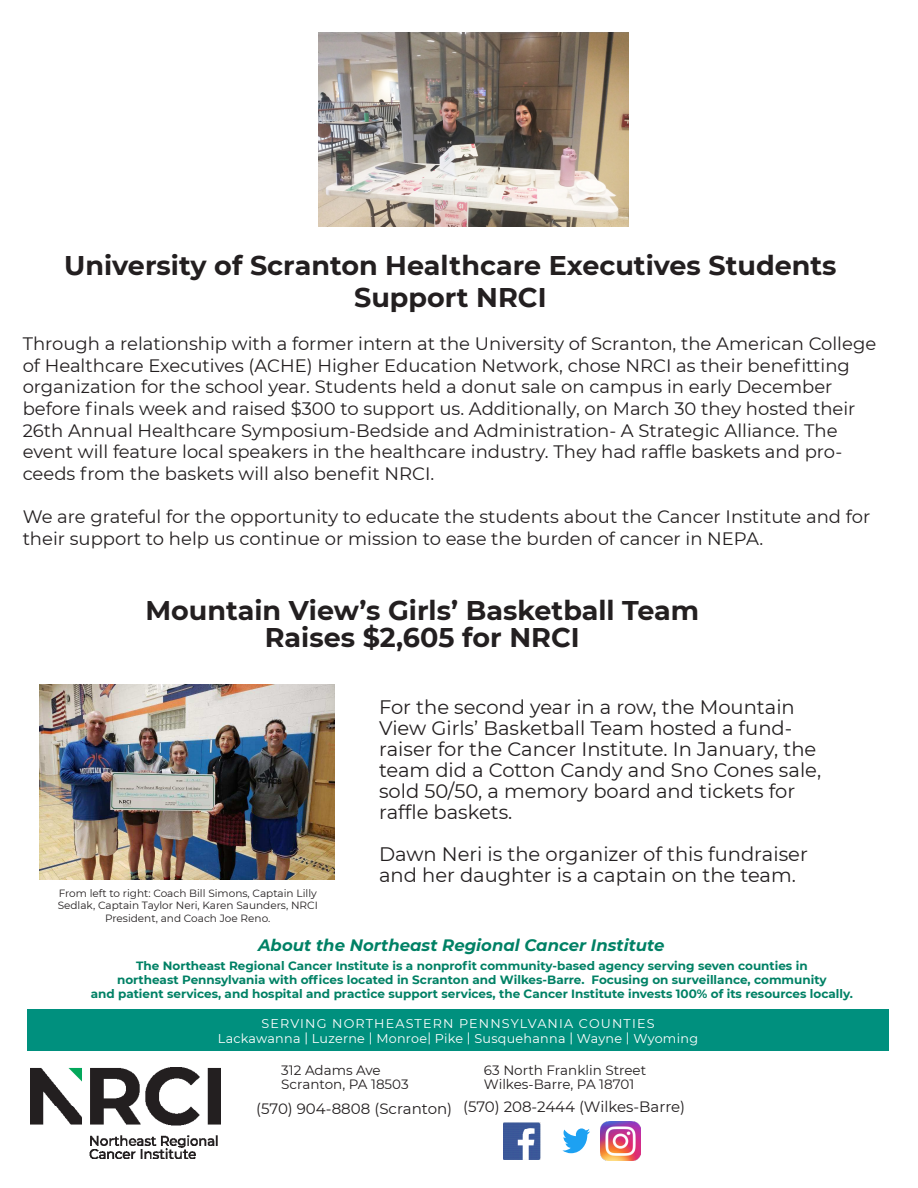
<style>
.page{position:relative;width:918px;height:1188px;background:#fff}
.page>*{position:absolute;margin:0;border:0;box-sizing:border-box;transform-origin:0 0}
.Headline{font:700 27px/27px "Montserrat";color:#231f20;text-align:center}
.Headline-2{font:19.5px/21px "Montserrat";color:#231f20}
.Headline-3{font:18px/21.6px "Montserrat";color:#231f20}
.t1{font:italic 700 16.5px "Montserrat";color:#008165}
.t2{font:15px "Montserrat";color:#231f20}
.t3{font:13.5px "Montserrat";color:#231f20}
.t4{font:12.75px "Montserrat";letter-spacing:.02em;color:#fff}
.t5{font:12.75px "Montserrat";letter-spacing:.09em;color:#fff}
.t6{font:700 12px/14.4px "Montserrat";color:#008165;text-align:center}
.Headline-4{font:10.5px/12.6px "Montserrat";color:#231f20;text-align:center}
</style>
<div class="page">
<img style="left:30px;top:1067px;width:191px;height:92px">
<svg style="left:562px;top:1128px;width:28px;height:25px"></svg>
<img style="left:504px;top:1122px;width:37px;height:38px">
<div style="left:27px;top:1009px;width:862px;height:41px;background:#00907e"></div>
<img style="left:601px;top:1121px;width:39px;height:40px">
<img style="left:40px;top:685px;width:295px;height:194px">
<img style="left:319px;top:32px;width:310px;height:195px">
<p class="Headline" style="left:64px;top:247px;width:774px;line-height:32.4px">University of Scranton Healthcare Executives Students<br>Support NRCI</p>
<p class="Headline-3" style="left:23px;top:332px;width:855px">Through a relationship with a former intern at the University of Scranton, the American College of Healthcare Executives (ACHE) Higher Education Network, chose NRCI as their benefitting organization for the school year. Students held a donut sale on campus in early December before finals week and raised $300 to support us. Additionally, on March 30 they hosted their 26th Annual Healthcare Symposium-Bedside and Administration- A Strategic Alliance. The event will feature local speakers in the healthcare industry. They had raffle baskets and pro&shy;ceeds from the baskets will also benefit NRCI.</p>
<p class="Headline-3" style="left:23px;top:505px;width:849px">We are grateful for the opportunity to educate the students about the Cancer Institute and for their support to help us continue or mission to ease the burden of cancer in NEPA.</p>
<p class="Headline" style="left:145px;top:596px;width:555px">Mountain View’s Girls’ Basketball Team<br>Raises $2,605 for NRCI</p>
<p class="Headline-4" style="left:58px;top:886px;width:262px">From left to right: Coach Bill Simons, Captain Lilly<br>Sedlak, Captain Taylor Neri, Karen Saunders, NRCI<br>President, and Coach Joe Reno.</p>
<p class="Headline-2" style="left:379px;top:696px;width:444px">For the second year in a row, the Mountain View Girls’ Basketball Team hosted a fund&shy;raiser for the Cancer Institute. In January, the team did a Cotton Candy and Sno Cones sale, sold 50/50, a memory board and tickets for raffle baskets.</p>
<p class="Headline-2" style="left:379px;top:843px;width:430px">Dawn Neri is the organizer of this fundraiser and her daughter is a captain on the team.</p>
<p class="t1" style="left:258px;top:933px;width:408px">About the Northeast Regional Cancer Institute</p>
<p class="t6" style="left:117px;top:958px;width:711px">The Northeast Regional Cancer Institute is a nonprofit community-based agency serving seven counties in northeast Pennsylvania with offices located in Scranton and Wilkes-Barre. Focusing on surveillance, community</p>
<p class="t6" style="left:91px;top:986px;width:764px">and patient services, and hospital and practice support services, the Cancer Institute invests 100% of its resources locally.</p>
<p class="t5" style="left:261px;top:1015px;width:395px">SERVING NORTHEASTERN PENNSYLVANIA COUNTIES</p>
<p class="t4" style="left:218px;top:1030px;width:482px">Lackawanna | Luzerne | Monroe| Pike | Susquehanna | Wayne | Wyoming</p>
<p class="t3" style="left:281px;top:1061px;width:101px">312 Adams Ave</p>
<p class="t3" style="left:281px;top:1075px;width:129px">Scranton, PA 18503</p>
<p class="t2" style="left:256px;top:1098px;width:197px">(570) 904-8808 (Scranton)</p>
<p class="t3" style="left:484px;top:1061px;width:164px">63 North Franklin Street</p>
<p class="t3" style="left:484px;top:1075px;width:152px">Wilkes-Barre, PA 18701</p>
<p class="t2" style="left:463px;top:1096px;width:223px">(570) 208-2444 (Wilkes-Barre)</p>
</div>
